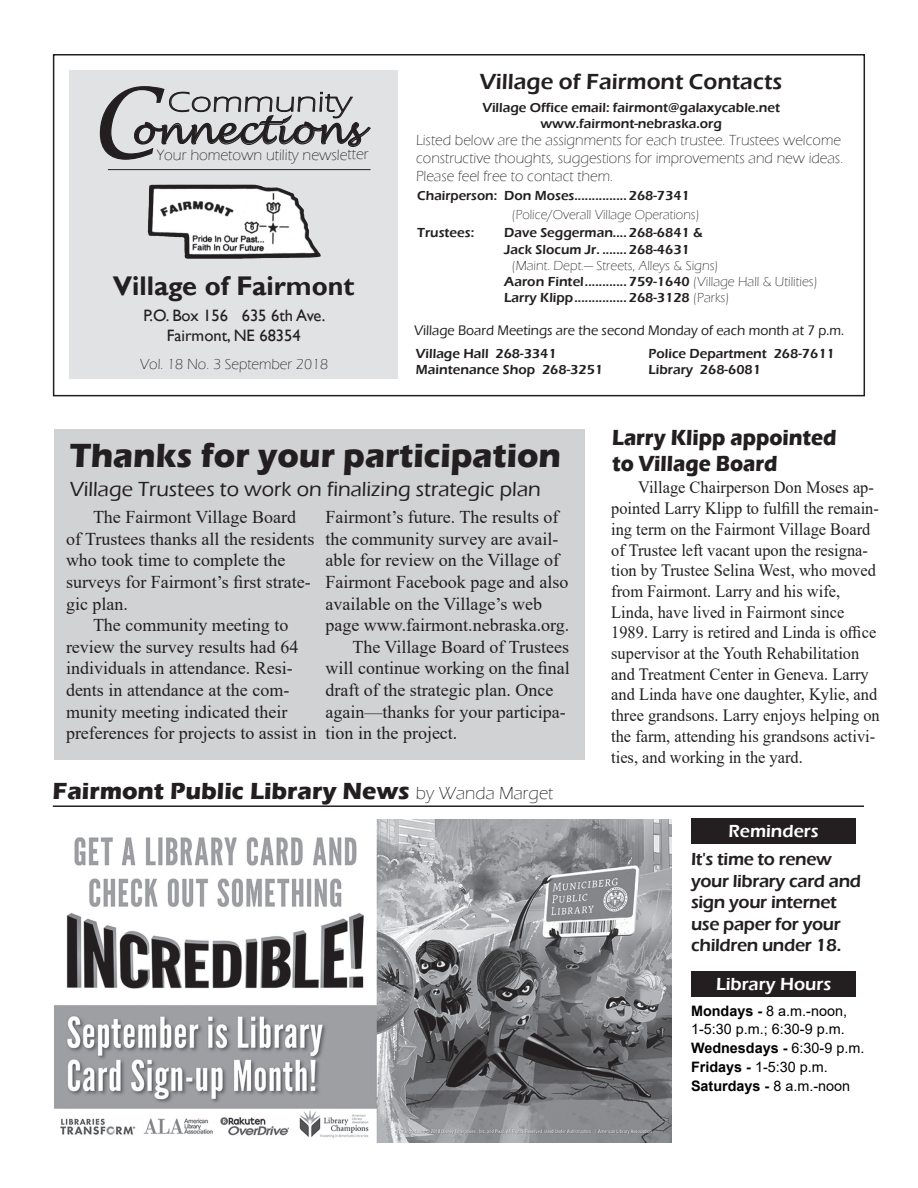
<style>
.page{position:relative;width:918px;height:1188px;background:#fff}
.page>*{position:absolute;margin:0;border:0;box-sizing:border-box;transform-origin:0 0}
.t1{font:italic 95.4px "Lucida Calligraphy";color:#231f20}
.t2{font:italic 36.9px "Lucida Handwriting";color:#231f20}
.Body_text{font:700 34.5px "Eras ITC";color:#231f20;scale:.96 1}
.t3{font:300 28.35px "Eras ITC";color:#231f20;scale:1.33 1}
.t4{font:700 27px "Gill Sans";color:#231f20}
.Headline{font:700 24px "Eras ITC";color:#231f20}
.Body_text-2{font:700 22.5px/25.5px "Eras ITC";color:#231f20;scale:.9 1}
.t5{font:600 22.5px "Eras ITC";color:#231f20}
.t6{font:500 21px "Eras ITC";color:#231f20}
.Body_text-3{font:18px/21.6px "Times New Roman";color:#231f20}
.t7{font:600 18px/21.6px "Eras ITC";letter-spacing:-.02em;color:#231f20}
.t8{font:600 18px "Eras ITC";color:#fff}
.Body_text-4{font:17.25px/20.7px "Times New Roman";color:#231f20;scale:.95 1}
.t9{font:16.5px "Gill Sans";color:#231f20}
.t10{font:300 15.3px "Eras ITC";color:#231f20}
.t11{font:300 15px/18px "Eras ITC";color:#231f20}
.t12{font:14.4px/18.8px "Arial";color:#000}
.t13{font:700 14.4px "Arial";color:#000}
.t14{font:500 14.25px "Eras ITC";color:#231f20;scale:.95 1}
.t15{font:600 13.5px "Eras ITC";color:#231f20}
.t16{font:300 13.5px/16.2px "Eras ITC";color:#231f20}
.s1{font-weight:600}
.s2{font-weight:300}
.s3{font-weight:300;font-size:18px}
.s4{font-weight:700}
.s5{font-weight:400}
</style>
<div class="page">
<div style="left:54px;top:430px;width:531px;height:330px;background:#d1d2d4"></div>
<div style="left:53px;top:54px;width:812px;height:342px;border:2px solid #231f20"></div>
<div style="left:69px;top:70px;width:329px;height:309px;background:#e1e2e4"></div>
<svg style="left:99px;top:86px;width:272px;height:74px"></svg>
<hr style="left:108px;top:169px;width:263px;height:1px;background:#231f20">
<img style="left:147px;top:184px;width:174px;height:75px">
<img style="left:55px;top:819px;width:616px;height:324px">
<div style="left:691px;top:971px;width:164px;height:26px;background:#231f20"></div>
<div style="left:691px;top:818px;width:164px;height:26px;background:#231f20"></div>
<hr style="left:53px;top:805px;width:811px;height:2px;background:#231f20">
<p class="t1" style="left:90px;top:66px;width:67px">C</p>
<p class="t3" style="left:168px;top:86px;width:140px">Community</p>
<p class="t2" style="left:130px;top:108px;width:231px">onnections</p>
<p class="t10" style="left:157px;top:146px;width:213px">Your hometown utility newsletter</p>
<p class="t4" style="left:113px;top:269px;width:243px">Village of Fairmont</p>
<p class="t9" style="left:144px;top:306px;width:183px">P.O. Box 156 635 6th Ave.</p>
<p class="t9" style="left:167px;top:326px;width:136px">Fairmont, NE 68354</p>
<p class="t11" style="left:140px;top:355px;width:190px">Vol. 18 No. 3 September 2018</p>
<p class="t5" style="left:480px;top:69px;width:304px">Village of Fairmont Contacts</p>
<p class="t15" style="left:482px;top:100px;width:299px">Village Office email: fairmont@galaxycable.net</p>
<p class="t15" style="left:541px;top:116px;width:183px">www.fairmont-nebraska.org</p>
<p class="t11" style="left:416px;top:132px;width:429px">Listed below are the assignments for each trustee. Trustees welcome constructive thoughts, suggestions for improvements and new ideas.<br>Please feel free to contact them.</p>
<p class="t15" style="left:417px;top:188px;width:274px">Chairperson: Don Moses...............268-7341</p>
<p class="t16" style="left:512px;top:206px;width:189px">(Police/Overall Village Operations)</p>
<p class="t15" style="left:417px;top:225px;width:58px">Trustees:</p>
<p class="t15" style="left:504px;top:225px;width:200px">Dave Seggerman....268-6841 &amp;</p>
<p class="t16" style="left:512px;top:241px;width:208px;text-indent:-8px"><span class="s1">Jack Slocum Jr. .......268-4631 </span>(Maint. Dept.— Streets, Alleys &amp; Signs)</p>
<p class="t15" style="left:504px;top:274px;width:315px">Aaron Fintel............759-1640 <span class="s2">(Village Hall &amp; Utilities)</span></p>
<p class="t15" style="left:504px;top:290px;width:227px">Larry Klipp...............268-3128 <span class="s2">(Parks)</span></p>
<p class="t14" style="left:414px;top:323px;width:454px">Village Board Meetings are the second Monday of each month at 7 p.m.</p>
<p class="t15" style="left:416px;top:346px;width:142px">Village Hall 268-3341</p>
<p class="t15" style="left:416px;top:362px;width:189px">Maintenance Shop 268-3251</p>
<p class="t15" style="left:649px;top:346px;width:188px">Police Department 268-7611</p>
<p class="t15" style="left:649px;top:362px;width:114px">Library 268-6081</p>
<p class="Body_text" style="left:70px;top:436px;width:513px">Thanks for your participation</p>
<p class="Body_text-3" style="left:326px;top:506px;width:245px">Fairmont’s future. The results of the community survey are avail&shy;able for review on the Village of<br>Fairmont Facebook page and also available on the Village’s web page www.fairmont.nebraska.org.</p>
<p class="Body_text-3" style="left:326px;top:635px;width:246px;text-indent:27px">The Village Board of Trustees will continue working on the final draft of the strategic plan. Once again—thanks for your participa&shy;tion in the project.</p>
<p class="t6" style="left:70px;top:477px;width:473px">Village Trustees to work on finalizing strategic plan</p>
<p class="Body_text-3" style="left:66px;top:506px;width:250px;text-indent:27px">The Fairmont Village Board of Trustees thanks all the residents who took time to complete the surveys for Fairmont’s first strate&shy;gic plan.</p>
<p class="Body_text-3" style="left:66px;top:614px;width:252px;text-indent:27px">The community meeting to review the survey results had 64 individuals in attendance. Resi&shy;dents in attendance at the com&shy;munity meeting indicated their preferences for projects to assist in</p>
<p class="Headline" style="left:53px;top:777px;width:502px">Fairmont Public Library News <span class="s3">by Wanda Marget</span></p>
<p class="Body_text-2" style="left:612px;top:425px;width:251px">Larry Klipp appointed to Village Board</p>
<p class="Body_text-4" style="left:611px;top:477px;width:284px;text-indent:27px">Village Chairperson Don Moses ap&shy;pointed Larry Klipp to fulfill the remain&shy;ing term on the Fairmont Village Board of Trustee left vacant upon the resigna&shy;tion by Trustee Selina West, who moved from Fairmont. Larry and his wife, Linda, have lived in Fairmont since 1989. Larry is retired and Linda is office supervisor at the Youth Rehabilitation and Treatment Center in Geneva. Larry and Linda have one daughter, Kylie, and three grandsons. Larry enjoys helping on the farm, attending his grandsons activi&shy;ties, and working in the yard.</p>
<p class="t8" style="left:729px;top:821px;width:92px">Reminders</p>
<p class="t7" style="left:691px;top:848px;width:172px">It's time to renew your library card and sign your internet use paper for your children under 18.</p>
<p class="t8" style="left:716px;top:974px;width:117px">Library Hours</p>
<p class="t12" style="left:691px;top:1001px;width:158px"><span class="s4">Mondays -</span> 8 a.m.-noon,<br>1-5:30 p.m.; 6:30-9 p.m.</p>
<p class="t13" style="left:691px;top:1038px;width:175px">Wednesdays - <span class="s5">6:30-9 p.m.</span></p>
<p class="t12" style="left:691px;top:1057px;width:138px"><span class="s4">Fridays -</span> 1-5:30 p.m.</p>
<p class="t13" style="left:691px;top:1075px;width:161px">Saturdays - <span class="s5">8 a.m.-noon</span></p>
</div>
